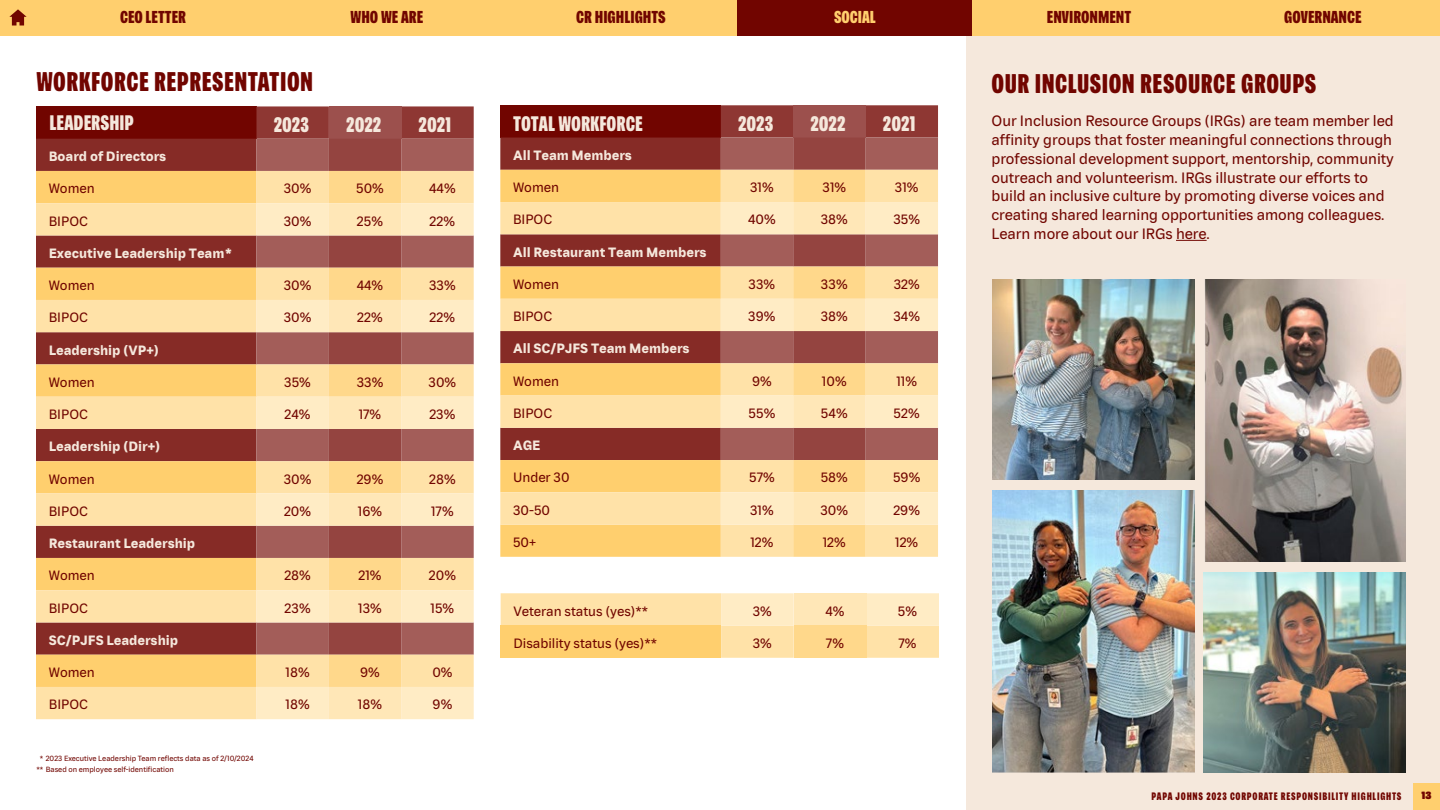
<style>
.page{position:relative;width:1440px;height:810px;background:#fff}
.page>*{position:absolute;margin:0;border:0;box-sizing:border-box;transform-origin:0 0}
.t1{font:500 condensed 27px "Papa Sans";letter-spacing:.02em;color:#710500}
.t2{font:500 condensed 21px "Papa Sans";color:#f5e8dc}
.t3{font:500 condensed 17.25px "Papa Sans";color:#710500}
.t4{font:500 condensed 17.25px "Papa Sans";color:#ffcf6e}
.t5{font:15px/18.8px "Papa Sans";color:#710500}
.t6{font:13.5px "Papa Sans";color:#710500}
.t7{font:700 13.5px "Papa Sans";color:#f5e8dc}
.t8{font:500 condensed 10.8px "Papa Sans";letter-spacing:.07em;color:#710500}
.t9{font:800 10.5px "Papa Sans";color:#710500}
.t10{font:7.5px/11.2px "Papa Sans";color:#710500}
.s1{font-size:10.8px;color:#f00}
</style>
<div class="page">
<div style="left:36px;top:106px;width:220px;height:33px;background:#710500"></div>
<div style="left:36px;top:139px;width:220px;height:32px;background:#862b26"></div>
<svg style="left:36px;top:171px;width:220px;height:548px;background:#dba66e"></svg>
<svg style="left:256px;top:106px;width:218px;height:613px;background:#dbaf8c"></svg>
<div style="left:966px;top:26px;width:474px;height:784px;background:#f5e8dc"></div>
<hr style="left:1176px;top:240px;width:31px;height:1px;background:#710500">
<div style="left:500px;top:105px;width:221px;height:33px;background:#710500"></div>
<div style="left:500px;top:138px;width:221px;height:32px;background:#862b26"></div>
<svg style="left:500px;top:170px;width:221px;height:387px;background:#e1ad70"></svg>
<svg style="left:721px;top:105px;width:217px;height:452px;background:#dbaf8b"></svg>
<svg style="left:501px;top:593px;width:438px;height:65px;background:#ffe4b0"></svg>
<div style="left:794px;top:593px;width:72px;height:33px;background:#ffe7b7"></div>
<div style="left:501px;top:626px;width:220px;height:32px;background:#ffcf6e"></div>
<div style="left:794px;top:626px;width:72px;height:32px;background:#ffd88b"></div>
<img style="left:1205px;top:280px;width:200px;height:282px">
<img style="left:993px;top:280px;width:202px;height:199px">
<img style="left:1204px;top:573px;width:201px;height:199px">
<img style="left:993px;top:490px;width:202px;height:282px">
<div style="left:0;top:0;width:36px;height:35px;background:#ffcf6e"></div>
<svg style="left:9px;top:9px;width:18px;height:17px"></svg>
<div style="left:1206px;top:0;width:234px;height:35px;background:#ffcf6e"></div>
<div style="left:972px;top:0;width:234px;height:35px;background:#ffcf6e"></div>
<div style="left:504px;top:0;width:234px;height:35px;background:#ffcf6e"></div>
<div style="left:270px;top:0;width:234px;height:35px;background:#ffcf6e"></div>
<div style="left:36px;top:0;width:234px;height:35px;background:#ffcf6e"></div>
<div style="left:738px;top:0;width:234px;height:35px;background:#710500"></div>
<div style="left:1413px;top:783px;width:27px;height:27px;background:#ffcf6e"></div>
<p class="t3" style="left:120px;top:8px;width:67px">CEO LETTER</p>
<p class="t3" style="left:351px;top:8px;width:74px">WHO WE ARE</p>
<p class="t3" style="left:576px;top:8px;width:91px">CR HIGHLIGHTS</p>
<p class="t4" style="left:834px;top:8px;width:43px">SOCIAL</p>
<p class="t3" style="left:1047px;top:8px;width:86px">ENVIRONMENT</p>
<p class="t3" style="left:1284px;top:8px;width:79px">GOVERNANCE</p>
<h1 class="t1" style="left:36px;top:66px;width:278px">WORKFORCE REPRESENTATION</h1>
<h1 class="t1" style="left:992px;top:68px;width:326px">OUR INCLUSION RESOURCE GROUPS</h1>
<p class="t5" style="left:992px;top:111px;width:404px">Our Inclusion Resource Groups (IRGs) are team member led affinity groups that foster meaningful connections through professional development support, mentorship, community outreach and volunteerism. IRGs illustrate our efforts to build an inclusive culture by promoting diverse voices and creating shared learning opportunities among colleagues.<br>Learn more about our IRGs here.</p>
<h2 class="t2" style="left:50px;top:111px;width:86px">LEADERSHIP</h2>
<h2 class="t2" style="left:274px;top:113px;width:37px">2023</h2>
<h2 class="t2" style="left:346px;top:113px;width:37px">2022</h2>
<h2 class="t2" style="left:419px;top:113px;width:34px">2021</h2>
<p class="t7" style="left:49px;top:148px;width:119px">Board of Directors</p>
<p class="t6" style="left:49px;top:181px;width:48px">Women</p>
<p class="t6" style="left:284px;top:181px;width:29px">30%</p>
<p class="t6" style="left:356px;top:181px;width:29px">50%</p>
<p class="t6" style="left:429px;top:181px;width:28px">44%</p>
<p class="t6" style="left:49px;top:213px;width:41px">BIPOC</p>
<p class="t6" style="left:284px;top:213px;width:29px">30%</p>
<p class="t6" style="left:357px;top:213px;width:28px">25%</p>
<p class="t6" style="left:430px;top:213px;width:27px">22%</p>
<p class="t7" style="left:49px;top:245px;width:185px">Executive Leadership Team *</p>
<p class="t6" style="left:49px;top:277px;width:48px">Women</p>
<p class="t6" style="left:284px;top:277px;width:29px">30%</p>
<p class="t6" style="left:357px;top:277px;width:28px">44%</p>
<p class="t6" style="left:429px;top:277px;width:28px">33%</p>
<p class="t6" style="left:49px;top:310px;width:41px">BIPOC</p>
<p class="t6" style="left:284px;top:310px;width:29px">30%</p>
<p class="t6" style="left:357px;top:310px;width:27px">22%</p>
<p class="t6" style="left:430px;top:310px;width:27px">22%</p>
<p class="t7" style="left:49px;top:342px;width:112px">Leadership (VP+)</p>
<p class="t6" style="left:49px;top:374px;width:48px">Women</p>
<p class="t6" style="left:284px;top:374px;width:28px">35%</p>
<p class="t6" style="left:357px;top:374px;width:28px">33%</p>
<p class="t6" style="left:429px;top:374px;width:29px">30%</p>
<p class="t6" style="left:49px;top:406px;width:41px">BIPOC</p>
<p class="t6" style="left:285px;top:406px;width:28px">24%</p>
<p class="t6" style="left:359px;top:406px;width:24px">17%</p>
<p class="t6" style="left:429px;top:406px;width:28px">23%</p>
<p class="t7" style="left:49px;top:438px;width:113px">Leadership (Dir+)</p>
<p class="t6" style="left:49px;top:471px;width:48px">Women</p>
<p class="t6" style="left:284px;top:471px;width:29px">30%</p>
<p class="t6" style="left:357px;top:471px;width:28px">29%</p>
<p class="t6" style="left:429px;top:471px;width:28px">28%</p>
<p class="t6" style="left:49px;top:503px;width:41px">BIPOC</p>
<p class="t6" style="left:284px;top:503px;width:29px">20%</p>
<p class="t6" style="left:358px;top:503px;width:26px">16%</p>
<p class="t6" style="left:431px;top:503px;width:24px">17%</p>
<p class="t7" style="left:49px;top:535px;width:148px">Restaurant Leadership</p>
<p class="t6" style="left:49px;top:568px;width:48px">Women</p>
<p class="t6" style="left:284px;top:568px;width:28px">28%</p>
<p class="t6" style="left:359px;top:568px;width:25px">21%</p>
<p class="t6" style="left:429px;top:568px;width:29px">20%</p>
<p class="t6" style="left:49px;top:600px;width:41px">BIPOC</p>
<p class="t6" style="left:285px;top:600px;width:28px">23%</p>
<p class="t6" style="left:358px;top:600px;width:25px">13%</p>
<p class="t6" style="left:431px;top:600px;width:25px">15%</p>
<p class="t7" style="left:49px;top:632px;width:131px">SC/PJFS Leadership</p>
<p class="t6" style="left:49px;top:664px;width:48px">Women</p>
<p class="t6" style="left:286px;top:664px;width:26px">18%</p>
<p class="t6" style="left:360px;top:664px;width:21px">9%</p>
<p class="t6" style="left:432px;top:664px;width:22px">0%</p>
<p class="t6" style="left:49px;top:697px;width:41px">BIPOC</p>
<p class="t6" style="left:286px;top:697px;width:26px">18%</p>
<p class="t6" style="left:358px;top:697px;width:26px">18%</p>
<p class="t6" style="left:433px;top:697px;width:21px">9%</p>
<h2 class="t2" style="left:513px;top:112px;width:131px">TOTAL WORKFORCE</h2>
<h2 class="t2" style="left:738px;top:112px;width:37px">2023</h2>
<h2 class="t2" style="left:810px;top:112px;width:37px">2022</h2>
<h2 class="t2" style="left:883px;top:112px;width:34px">2021</h2>
<p class="t7" style="left:513px;top:147px;width:121px">All Team Members</p>
<p class="t6" style="left:513px;top:179px;width:48px">Women</p>
<p class="t6" style="left:750px;top:179px;width:25px">31%</p>
<p class="t6" style="left:823px;top:179px;width:25px">31%</p>
<p class="t6" style="left:895px;top:179px;width:25px">31%</p>
<p class="t6" style="left:513px;top:212px;width:41px">BIPOC</p>
<p class="t6" style="left:748px;top:212px;width:29px">40%</p>
<p class="t6" style="left:821px;top:212px;width:29px">38%</p>
<p class="t6" style="left:893px;top:212px;width:28px">35%</p>
<p class="t7" style="left:513px;top:244px;width:195px">All Restaurant Team Members</p>
<p class="t6" style="left:513px;top:276px;width:48px">Women</p>
<p class="t6" style="left:749px;top:276px;width:28px">33%</p>
<p class="t6" style="left:821px;top:276px;width:28px">33%</p>
<p class="t6" style="left:894px;top:276px;width:28px">32%</p>
<p class="t6" style="left:513px;top:308px;width:41px">BIPOC</p>
<p class="t6" style="left:748px;top:308px;width:29px">39%</p>
<p class="t6" style="left:821px;top:308px;width:29px">38%</p>
<p class="t6" style="left:893px;top:308px;width:28px">34%</p>
<p class="t7" style="left:513px;top:340px;width:178px">All SC/PJFS Team Members</p>
<p class="t6" style="left:513px;top:373px;width:48px">Women</p>
<p class="t6" style="left:752px;top:373px;width:21px">9%</p>
<p class="t6" style="left:822px;top:373px;width:26px">10%</p>
<p class="t6" style="left:896px;top:373px;width:22px">11%</p>
<p class="t6" style="left:513px;top:405px;width:41px">BIPOC</p>
<p class="t6" style="left:749px;top:405px;width:28px">55%</p>
<p class="t6" style="left:821px;top:405px;width:28px">54%</p>
<p class="t6" style="left:894px;top:405px;width:28px">52%</p>
<p class="t7" style="left:513px;top:437px;width:29px">AGE</p>
<p class="t6" style="left:513px;top:470px;width:58px">Under 30</p>
<p class="t6" style="left:749px;top:470px;width:27px">57%</p>
<p class="t6" style="left:821px;top:470px;width:29px">58%</p>
<p class="t6" style="left:893px;top:470px;width:29px">59%</p>
<p class="t6" style="left:513px;top:502px;width:39px">30-50</p>
<p class="t6" style="left:750px;top:502px;width:25px">31%</p>
<p class="t6" style="left:820px;top:502px;width:29px">30%</p>
<p class="t6" style="left:893px;top:502px;width:28px">29%</p>
<p class="t6" style="left:513px;top:534px;width:25px">50+</p>
<p class="t6" style="left:750px;top:534px;width:25px">12%</p>
<p class="t6" style="left:823px;top:534px;width:25px">12%</p>
<p class="t6" style="left:895px;top:534px;width:25px">12%</p>
<p class="t6" style="left:513px;top:603px;width:136px">Veteran status (yes)**</p>
<p class="t6" style="left:753px;top:603px;width:21px">3%</p>
<p class="t6" style="left:825px;top:603px;width:21px">4%</p>
<p class="t6" style="left:898px;top:603px;width:21px">5%</p>
<p class="t6" style="left:513px;top:635px;width:145px">Disability status (yes)**</p>
<p class="t6" style="left:753px;top:635px;width:21px">3%</p>
<p class="t6" style="left:826px;top:635px;width:19px">7%</p>
<p class="t6" style="left:899px;top:635px;width:19px">7%</p>
<p class="t10" style="left:36px;top:752px;width:219px;text-indent:4px">* 2023 Executive Leadership Team reflects data as of 2/10/2024 ** Based on employee self-identification</p>
<p class="t8" style="left:1152px;top:790px;width:251px">PAPA JOHNS 2023 CORPORATE RESPONSIBILITY HIGHLIGHTS</p>
<p class="t9" style="left:1421px;top:790px;width:12px">1 3<span class="s1">13</span></p>
</div>
